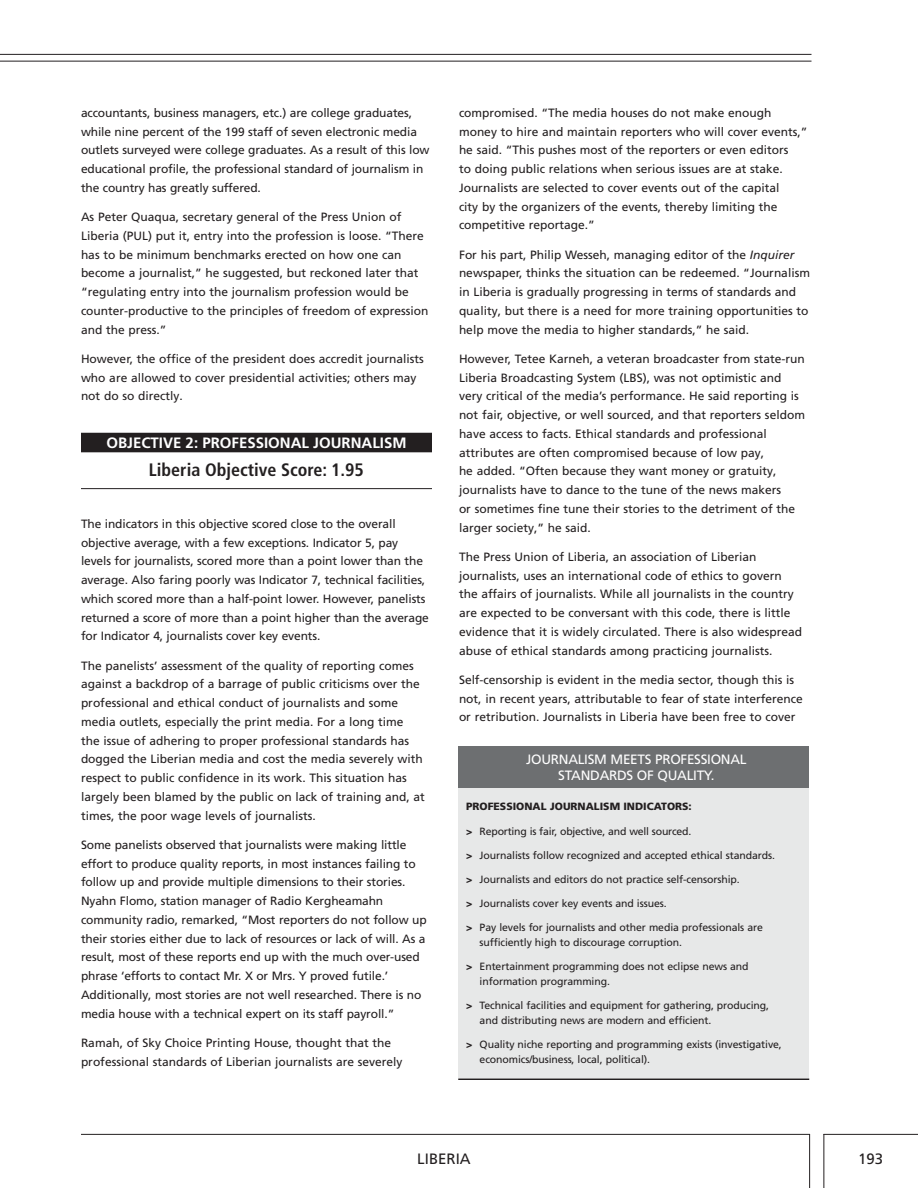
<style>
.page{position:relative;width:918px;height:1188px;background:#fff}
.page>*{position:absolute;margin:0;border:0;box-sizing:border-box;transform-origin:0 0}
.t1{font:700 condensed 18px "Frutiger";color:#231f20}
.t2{font:700 15px "Frutiger LT Pro";color:#fff}
.t3{font:15px "Frutiger LT Pro";color:#231f20}
.t4{font:13.5px "Frutiger LT Pro";color:#fff}
.t5{font:12px/18.8px "Frutiger LT Pro";color:#231f20}
.t6{font:10.5px/15px "Frutiger LT Pro";letter-spacing:-.01em;color:#231f20}
.t7{font:900 10.5px "Frutiger";color:#231f20}
.s1{font-style:italic}
.s2{font-family:"Frutiger";font-weight:900}
</style>
<div class="page">
<hr style="left:81px;top:1134px;width:729px;height:1px;background:#231f20">
<hr style="left:809px;top:1134px;width:1px;height:54px;background:#231f20">
<hr style="left:823px;top:1134px;width:1px;height:54px;background:#231f20">
<hr style="left:823px;top:1134px;width:95px;height:1px;background:#231f20">
<hr style="left:0;top:61px;width:812px;height:1px;background:#231f20">
<hr style="left:0;top:54px;width:812px;height:1px;background:#231f20">
<div style="left:81px;top:433px;width:351px;height:15px;background:#231f20"></div>
<div style="left:81px;top:447px;width:351px;height:5px;background:#231f20"></div>
<hr style="left:81px;top:488px;width:351px;height:1px;background:#231f20">
<div style="left:458px;top:780px;width:351px;height:298px;background:#e7e8e8"></div>
<div style="left:458px;top:746px;width:351px;height:42px;background:#6d6f71"></div>
<hr style="left:458px;top:1078px;width:351px;height:2px;background:#231f20">
<p class="t5" style="left:81px;top:104px;width:350px">accountants, business managers, etc.) are college graduates, while nine percent of the 199 staff of seven electronic media outlets surveyed were college graduates. As a result of this low educational profile, the professional standard of journalism in the country has greatly suffered.</p>
<p class="t5" style="left:81px;top:208px;width:349px">As Peter Quaqua, secretary general of the Press Union of Liberia (PUL) put it, entry into the profession is loose. “There has to be minimum benchmarks erected on how one can become a journalist,” he suggested, but reckoned later that “regulating entry into the journalism profession would be counter-productive to the principles of freedom of expression and the press.”</p>
<p class="t5" style="left:81px;top:349px;width:344px">However, the office of the president does accredit journalists who are allowed to cover presidential activities; others may not do so directly.</p>
<p class="t2" style="left:106px;top:434px;width:21px">OBJECTIVE</p>
<p class="t2" style="left:186px;top:434px;width:35px">2: PROFESSIONAL</p>
<p class="t2" style="left:313px;top:434px;width:17px">JOURNALISM</p>
<h1 class="t1" style="left:149px;top:459px;width:217px">Liberia Objective Score: 1.95</h1>
<p class="t5" style="left:81px;top:515px;width:349px">The indicators in this objective scored close to the overall objective average, with a few exceptions. Indicator 5, pay levels for journalists, scored more than a point lower than the average. Also faring poorly was Indicator 7, technical facilities, which scored more than a half-point lower. However, panelists returned a score of more than a point higher than the average for Indicator 4, journalists cover key events.</p>
<p class="t5" style="left:81px;top:656px;width:345px">The panelists’ assessment of the quality of reporting comes against a backdrop of a barrage of public criticisms over the professional and ethical conduct of journalists and some media outlets, especially the print media. For a long time the issue of adhering to proper professional standards has dogged the Liberian media and cost the media severely with respect to public confidence in its work. This situation has largely been blamed by the public on lack of training and, at times, the poor wage levels of journalists.</p>
<p class="t5" style="left:81px;top:835px;width:347px">Some panelists observed that journalists were making little effort to produce quality reports, in most instances failing to follow up and provide multiple dimensions to their stories.<br>Nyahn Flomo, station manager of Radio Kergheamahn community radio, remarked, “Most reporters do not follow up their stories either due to lack of resources or lack of will. As a result, most of these reports end up with the much over-used phrase ‘efforts to contact Mr. X or Mrs. Y proved futile.’ Additionally, most stories are not well researched. There is no media house with a technical expert on its staff payroll.”</p>
<p class="t5" style="left:81px;top:1033px;width:323px">Ramah, of Sky Choice Printing House, thought that the professional standards of Liberian journalists are severely</p>
<p class="t5" style="left:459px;top:104px;width:350px">compromised. “The media houses do not make enough money to hire and maintain reporters who will cover events,” he said. “This pushes most of the reporters or even editors<br>to doing public relations when serious issues are at stake.<br>Journalists are selected to cover events out of the capital<br>city by the organizers of the events, thereby limiting the competitive reportage.”</p>
<p class="t5" style="left:459px;top:245px;width:353px">For his part, Philip Wesseh, managing editor of the <span class="s1">Inquirer </span>newspaper, thinks the situation can be redeemed. “Journalism in Liberia is gradually progressing in terms of standards and quality, but there is a need for more training opportunities to help move the media to higher standards,” he said.</p>
<p class="t5" style="left:459px;top:349px;width:348px">However, Tetee Karneh, a veteran broadcaster from state-run Liberia Broadcasting System (LBS), was not optimistic and very critical of the media’s performance. He said reporting is not fair, objective, or well sourced, and that reporters seldom have access to facts. Ethical standards and professional attributes are often compromised because of low pay,<br>he added. “Often because they want money or gratuity, journalists have to dance to the tune of the news makers<br>or sometimes fine tune their stories to the detriment of the larger society,” he said.</p>
<p class="t5" style="left:459px;top:547px;width:345px">The Press Union of Liberia, an association of Liberian journalists, uses an international code of ethics to govern the affairs of journalists. While all journalists in the country are expected to be conversant with this code, there is little evidence that it is widely circulated. There is also widespread abuse of ethical standards among practicing journalists.</p>
<p class="t5" style="left:459px;top:670px;width:345px">Self-censorship is evident in the media sector, though this is not, in recent years, attributable to fear of state interference or retribution. Journalists in Liberia have been free to cover</p>
<p class="t4" style="left:526px;top:751px;width:7px">Journalism</p>
<p class="t4" style="left:611px;top:751px;width:4px">meets</p>
<p class="t4" style="left:655px;top:751px;width:2px">professional</p>
<p class="t4" style="left:558px;top:768px;width:2px">standards</p>
<p class="t4" style="left:637px;top:768px;width:34px">of quality</p>
<p class="t4" style="left:711px;top:768px;width:5px">.</p>
<p class="t7" style="left:466px;top:800px;width:227px">PROFESSIONAL JOURNALISM INDICATORS:</p>
<p class="t6" style="left:466px;top:824px;width:227px"><span class="s2">&gt;</span> Reporting is fair, objective, and well sourced.</p>
<p class="t6" style="left:466px;top:848px;width:310px"><span class="s2">&gt;</span> Journalists follow recognized and accepted ethical standards.</p>
<p class="t6" style="left:466px;top:872px;width:275px"><span class="s2">&gt;</span> Journalists and editors do not practice self-censorship.</p>
<p class="t6" style="left:466px;top:896px;width:202px"><span class="s2">&gt;</span> Journalists cover key events and issues.</p>
<p class="t6" style="left:480px;top:920px;width:285px;text-indent:-14px"><span class="s2">&gt;</span> Pay levels for journalists and other media professionals are sufficiently high to discourage corruption.</p>
<p class="t6" style="left:480px;top:959px;width:270px;text-indent:-14px"><span class="s2">&gt;</span> Entertainment programming does not eclipse news and information programming.</p>
<p class="t6" style="left:480px;top:998px;width:291px;text-indent:-14px"><span class="s2">&gt;</span> Technical facilities and equipment for gathering, producing, and distributing news are modern and efficient.</p>
<p class="t6" style="left:480px;top:1037px;width:304px;text-indent:-14px"><span class="s2">&gt;</span> Quality niche reporting and programming exists (investigative, economics/business, local, political).</p>
<p class="t3" style="left:417px;top:1150px;width:16px">Liberia</p>
<p class="t3" style="left:858px;top:1150px;width:27px">193</p>
</div>
